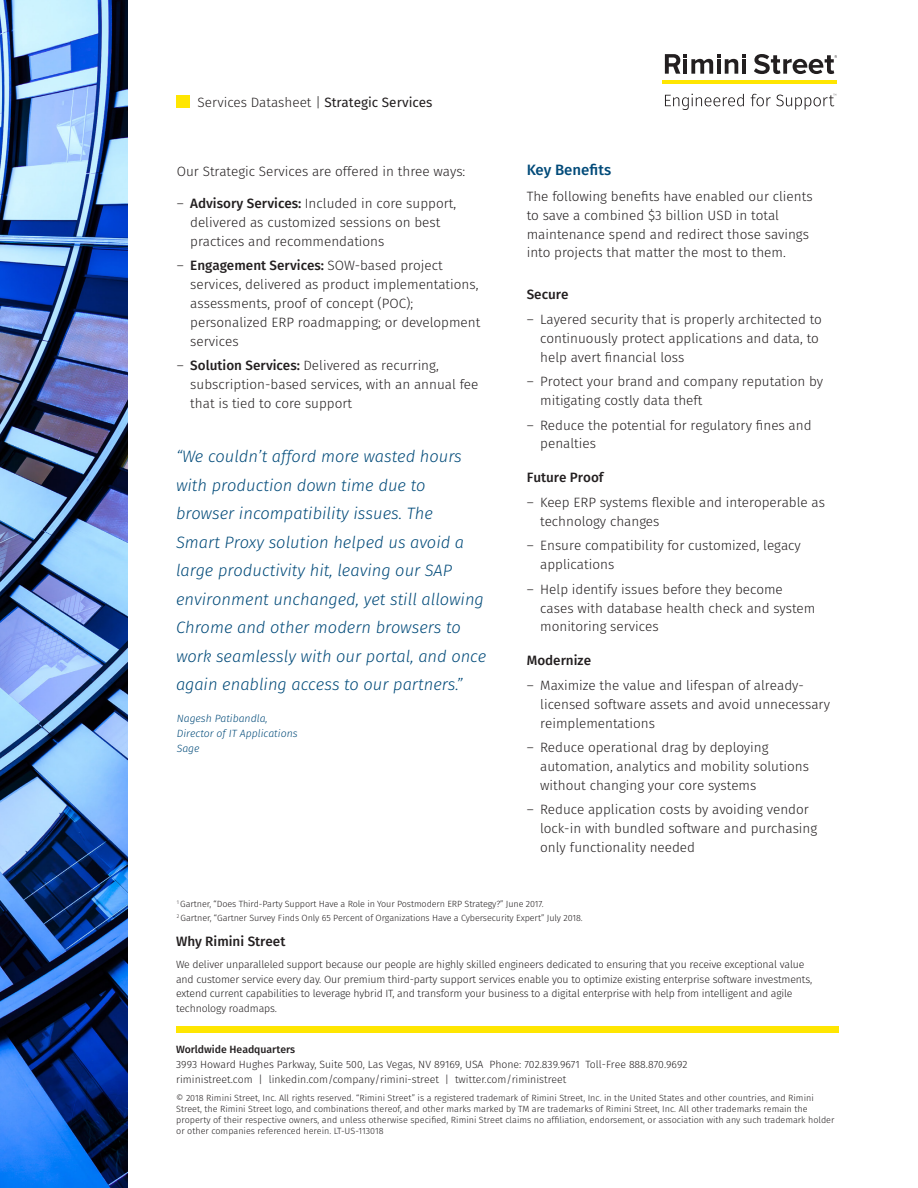
<style>
.page{position:relative;width:918px;height:1188px;background:#fff}
.page>*{position:absolute;margin:0;border:0;box-sizing:border-box;transform-origin:0 0}
.Pullout_Quote{font:italic 300 16.5px/28.5px "Fira Sans";color:#004a79}
.Subhead_Level_1_afte{font:500 15px "Fira Sans";color:#004a79}
.Body_copy{font:300 13.5px/18.9px "Fira Sans";color:#231f20}
.Subhead_Level_3{font:500 13.5px "Fira Sans";color:#231f20}
.Document_Type_Inform{font:300 13.5px "Fira Sans";color:#231f20}
.Boilerplate{font:300 10.5px/14.7px "Fira Sans";letter-spacing:-.015em;color:#231f20}
.Company_Address{font:300 10.5px/15px "Fira Sans";color:#231f20}
.Sidebar_Quote_Attrib{font:italic 300 10.5px/15px "Fira Sans";color:#004a79}
.Copyright{font:300 9px/11.2px "Fira Sans";color:#231f20}
.s1{font-weight:400}
.s2{font-weight:500}
</style>
<div class="page">
<svg style="left:665px;top:54px;width:81px;height:20px"></svg>
<hr style="left:742px;top:59px;width:4px;height:15px;background:#231f20">
<svg style="left:754px;top:54px;width:83px;height:20px"></svg>
<hr style="left:662px;top:80px;width:175px;height:4px;background:#ffe601">
<svg style="left:665px;top:94px;width:79px;height:16px"></svg>
<svg style="left:751px;top:94px;width:85px;height:16px"></svg>
<div style="left:176px;top:1026px;width:662px;height:6px;background:#ffe601"></div>
<div style="left:176px;top:96px;width:13px;height:12px;background:#ffe601"></div>
<img style="left:0;top:0;width:128px;height:1188px">
<p class="Document_Type_Inform" style="left:198px;top:93px;width:236px">Services Datasheet | <span class="s1">Strategic Services</span></p>
<p class="Body_copy" style="left:177px;top:162px;width:290px">Our Strategic Services are offered in three ways:</p>
<p class="Body_copy" style="left:190px;top:194px;width:268px;text-indent:-14px">― <span class="s2">Advisory Services:</span> Included in core support, delivered as customized sessions on best practices and recommendations</p>
<p class="Body_copy" style="left:190px;top:256px;width:291px;text-indent:-14px">― <span class="s2">Engagement Services:</span> SOW-based project services, delivered as product implementations, assessments, proof of concept (POC); personalized ERP roadmapping; or development services</p>
<p class="Body_copy" style="left:190px;top:356px;width:290px;text-indent:-14px">― <span class="s2">Solution Services:</span> Delivered as recurring, subscription-based services, with an annual fee that is tied to core support</p>
<p class="Pullout_Quote" style="left:176px;top:442px;width:312px">“We couldn’t afford more wasted hours with production down time due to browser incompatibility issues. The<br>Smart Proxy solution helped us avoid a large productivity hit, leaving our SAP environment unchanged, yet still allowing Chrome and other modern browsers to work seamlessly with our portal, and once again enabling access to our partners.”</p>
<p class="Sidebar_Quote_Attrib" style="left:177px;top:711px;width:122px">Nagesh Patibandla,<br>Director of IT Applications<br>Sage</p>
<p class="Subhead_Level_1_afte" style="left:527px;top:159px;width:86px">Key Benefits</p>
<p class="Body_copy" style="left:527px;top:187px;width:287px">The following benefits have enabled our clients to save a combined $3 billion USD in total maintenance spend and redirect those savings into projects that matter the most to them.</p>
<p class="Subhead_Level_3" style="left:527px;top:284px;width:43px">Secure</p>
<p class="Body_copy" style="left:540px;top:310px;width:283px;text-indent:-14px">― Layered security that is properly architected to continuously protect applications and data, to help avert financial loss</p>
<p class="Body_copy" style="left:540px;top:372px;width:284px;text-indent:-14px">― Protect your brand and company reputation by mitigating costly data theft</p>
<p class="Body_copy" style="left:540px;top:415px;width:273px;text-indent:-14px">― Reduce the potential for regulatory fines and penalties</p>
<p class="Subhead_Level_3" style="left:527px;top:467px;width:78px">Future Proof</p>
<p class="Body_copy" style="left:540px;top:493px;width:286px;text-indent:-14px">― Keep ERP systems flexible and interoperable as technology changes</p>
<p class="Body_copy" style="left:540px;top:536px;width:262px;text-indent:-14px">― Ensure compatibility for customized, legacy applications</p>
<p class="Body_copy" style="left:540px;top:580px;width:277px;text-indent:-14px">― Help identify issues before they become cases with database health check and system monitoring services</p>
<p class="Subhead_Level_3" style="left:527px;top:650px;width:66px">Modernize</p>
<p class="Body_copy" style="left:540px;top:676px;width:291px;text-indent:-14px">― Maximize the value and lifespan of already&shy;licensed software assets and avoid unnecessary reimplementations</p>
<p class="Body_copy" style="left:540px;top:738px;width:270px;text-indent:-14px">― Reduce operational drag by deploying automation, analytics and mobility solutions without changing your core systems</p>
<p class="Body_copy" style="left:540px;top:800px;width:279px;text-indent:-14px">― Reduce application costs by avoiding vendor lock-in with bundled software and purchasing only functionality needed</p>
<p class="Copyright" style="left:177px;top:897px;width:407px;line-height:13.5px"><sup>1</sup> Gartner, “Does Third-Party Support Have a Role in Your Postmodern ERP Strategy?” June 2017.<br><sup>2</sup> Gartner, “Gartner Survey Finds Only 65 Percent of Organizations Have a Cybersecurity Expert” July 2018.</p>
<p class="Subhead_Level_3" style="left:176px;top:932px;width:111px">Why Rimini Street</p>
<p class="Boilerplate" style="left:176px;top:957px;width:638px">We deliver unparalleled support because our people are highly skilled engineers dedicated to ensuring that you receive exceptional value and customer service every day. Our premium third-party support services enable you to optimize existing enterprise software investments, extend current capabilities to leverage hybrid IT, and transform your business to a digital enterprise with help from intelligent and agile technology roadmaps.</p>
<p class="Company_Address" style="left:176px;top:1042px;width:513px"><span class="s2">Worldwide Headquarters<br></span>3993 Howard Hughes Parkway, Suite 500, Las Vegas, NV 89169, USA Phone: 702.839.9671 Toll-Free 888.870.9692 riministreet.com | linkedin.com/company/rimini-street | twitter.com/riministreet</p>
<p class="Copyright" style="left:176px;top:1092px;width:660px">© 2018 Rimini Street, Inc. All rights reserved. “Rimini Street” is a registered trademark of Rimini Street, Inc. in the United States and other countries, and Rimini Street, the Rimini Street logo, and combinations thereof, and other marks marked by TM are trademarks of Rimini Street, Inc. All other trademarks remain the property of their respective owners, and unless otherwise specified, Rimini Street claims no affiliation, endorsement, or association with any such trademark holder or other companies referenced herein. LT-US-113018</p>
</div>
